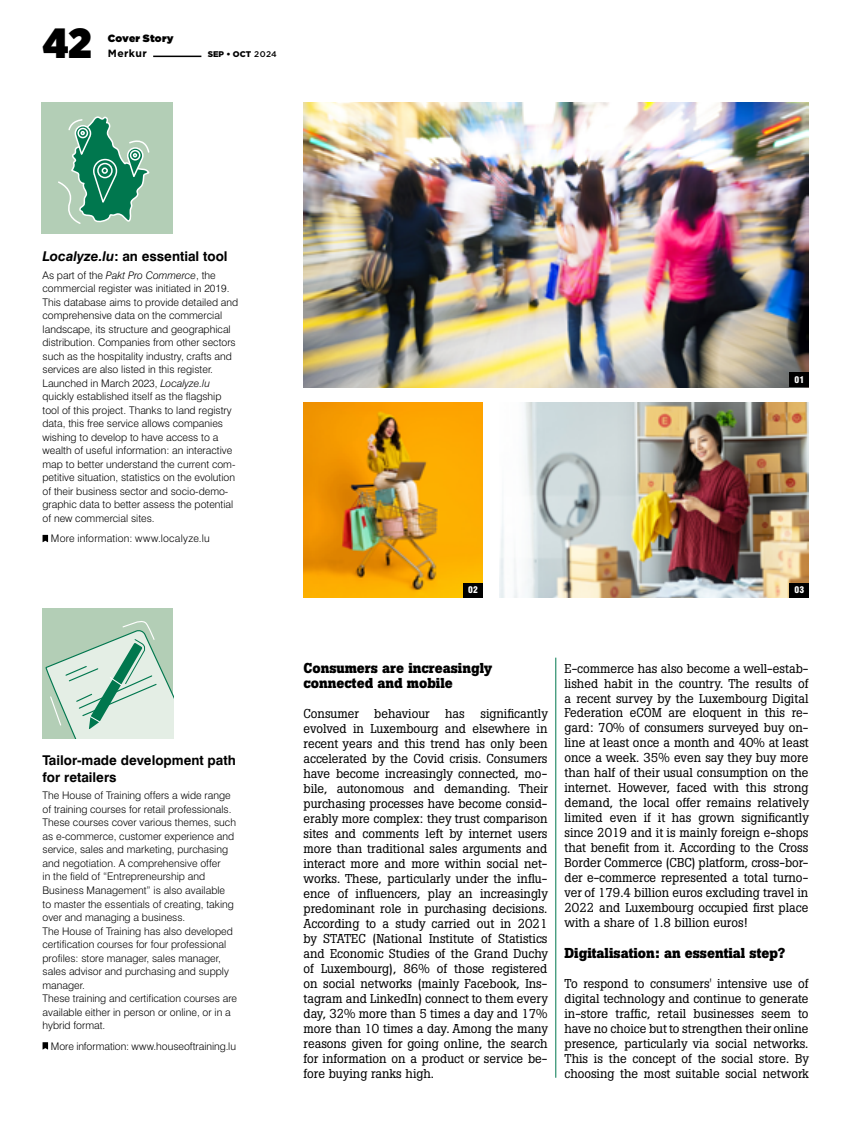
<style>
.page{position:relative;width:851px;height:1127px;background:#fff}
.page>*{position:absolute;margin:0;border:0;box-sizing:border-box;transform-origin:0 0}
.t1{font:900 42px "Gotham Narrow";color:#000}
.t2{font:700 14.25px/15px "Boton Pro";color:#000}
.t3{font:700 13.5px/16.5px "Swiss 721 BT";color:#000}
.t4{font:12.75px/15px "Boton Pro";color:#000;text-align:justify}
.t5{font:300 10.5px/13.5px "Swiss 721 BT";color:#000}
.t6{font:300 10.5px "Swiss 721 BT";letter-spacing:.02em;color:#000}
.t7{font:10.5px "Gotham Ultra";letter-spacing:.02em;color:#000}
.t8{font:700 10.5px "Gotham";letter-spacing:.035em;color:#000}
.t9{font:900 condensed 9px "Swiss 721 BT";color:#fff}
.t10{font:900 8.25px "Gotham";color:#000}
.s1{font-weight:500}
.s2{font-style:italic}
</style>
<div class="page">
<hr style="left:153px;top:56px;width:48px;height:1px;background:#000">
<svg style="left:43px;top:1042px;width:5px;height:7px"></svg>
<svg style="left:43px;top:535px;width:5px;height:7px"></svg>
<hr style="left:555px;top:658px;width:1px;height:420px;background:#00774e">
<img style="left:303px;top:102px;width:505px;height:285px">
<img style="left:303px;top:403px;width:179px;height:195px">
<img style="left:499px;top:403px;width:309px;height:195px">
<div style="left:463px;top:583px;width:19px;height:15px;background:#000"></div>
<div style="left:789px;top:583px;width:19px;height:15px;background:#000"></div>
<div style="left:789px;top:372px;width:19px;height:15px;background:#000"></div>
<div style="left:41px;top:102px;width:132px;height:132px;background:#b3ceb6"></div>
<div style="left:43px;top:608px;width:130px;height:130px;background:#b3ceb6"></div>
<svg style="left:58px;top:116px;width:92px;height:108px"></svg>
<svg style="left:45px;top:621px;width:128px;height:117px"></svg>
<h1 class="t1" style="left:43px;top:14px;width:50px">42</h1>
<p class="t7" style="left:108px;top:33px;width:67px">Cover Story</p>
<p class="t8" style="left:108px;top:48px;width:40px">Merkur</p>
<p class="t10" style="left:208px;top:50px;width:70px">SEP • OCT <span class="s1">2024</span></p>
<p class="t3" style="left:43px;top:248px;width:186px"><span class="s2">Localyze.lu</span>: an essential tool</p>
<p class="t5" style="left:43px;top:268px;width:197px">As part of the <span class="s2">Pakt Pro Commerce</span>, the commercial register was initiated in 2019.<br>This database aims to provide detailed and comprehensive data on the commercial landscape, its structure and geographical distribution. Companies from other sectors such as the hospitality industry, crafts and services are also listed in this register.<br>Launched in March 2023, <span class="s2">Localyze.lu </span>quickly established itself as the flagship tool of this project. Thanks to land registry data, this free service allows companies wishing to develop to have access to a wealth of useful information: an interactive map to better understand the current com&shy;petitive situation, statistics on the evolution of their business sector and socio-demo&shy;graphic data to better assess the potential of new commercial sites.</p>
<p class="t6" style="left:51px;top:532px;width:160px">More information: www.localyze.lu</p>
<p class="t3" style="left:43px;top:752px;width:195px">Tailor-made development path for retailers</p>
<p class="t5" style="left:43px;top:789px;width:196px">The House of Training offers a wide range of training courses for retail professionals.<br>These courses cover various themes, such as e-commerce, customer experience and service, sales and marketing, purchasing and negotiation. A comprehensive offer<br>in the field of “Entrepreneurship and Business Management” is also available<br>to master the essentials of creating, taking over and managing a business.<br>The House of Training has also developed certification courses for four professional profiles: store manager, sales manager, sales advisor and purchasing and supply manager.<br>These training and certification courses are available either in person or online, or in a hybrid format.</p>
<p class="t5" style="left:51px;top:1039px;width:187px">More information: www.houseoftraining.lu</p>
<p class="t9" style="left:794px;top:374px;width:11px">01</p>
<p class="t9" style="left:468px;top:585px;width:11px">02</p>
<p class="t9" style="left:794px;top:585px;width:11px">03</p>
<p class="t2" style="left:303px;top:660px;width:190px">Consumers are increasingly connected and mobile</p>
<p class="t4" style="left:303px;top:706px;width:246px">Consumer behaviour has significantly evolved in Luxembourg and elsewhere in recent years and this trend has only been accelerated by the Covid crisis. Consumers have become increasingly connected, mo&shy;bile, autonomous and demanding. Their purchasing processes have become consid&shy;erably more complex: they trust comparison sites and comments left by internet users more than traditional sales arguments and interact more and more within social net&shy;works. These, particularly under the influ&shy;ence of influencers, play an increasingly predominant role in purchasing decisions.<br>According to a study carried out in 2021 by STATEC (National Institute of Statistics and Economic Studies of the Grand Duchy of Luxembourg), 86% of those registered on social networks (mainly Facebook, Ins&shy;tagram and LinkedIn) connect to them every day, 32% more than 5 times a day and 17% more than 10 times a day. Among the many reasons given for going online, the search for information on a product or service be&shy;fore buying ranks high.</p>
<p class="t4" style="left:564px;top:660px;width:246px">E-commerce has also become a well-estab&shy;lished habit in the country. The results of a recent survey by the Luxembourg Digital Federation eCOM are eloquent in this re&shy;gard: 70% of consumers surveyed buy on&shy;line at least once a month and 40% at least once a week. 35% even say they buy more than half of their usual consumption on the internet. However, faced with this strong demand, the local offer remains relatively limited even if it has grown significantly since 2019 and it is mainly foreign e-shops that benefit from it. According to the Cross Border Commerce (CBC) platform, cross-bor&shy;der e-commerce represented a total turno&shy;ver of 179.4 billion euros excluding travel in 2022 and Luxembourg occupied first place with a share of 1.8 billion euros!</p>
<p class="t2" style="left:564px;top:945px;width:222px">Digitalisation: an essential step?</p>
<p class="t4" style="left:564px;top:976px;width:246px">To respond to consumers' intensive use of digital technology and continue to generate in-store traffic, retail businesses seem to have no choice but to strengthen their online presence, particularly via social networks.<br>This is the concept of the social store. By choosing the most suitable social network</p>
</div>
